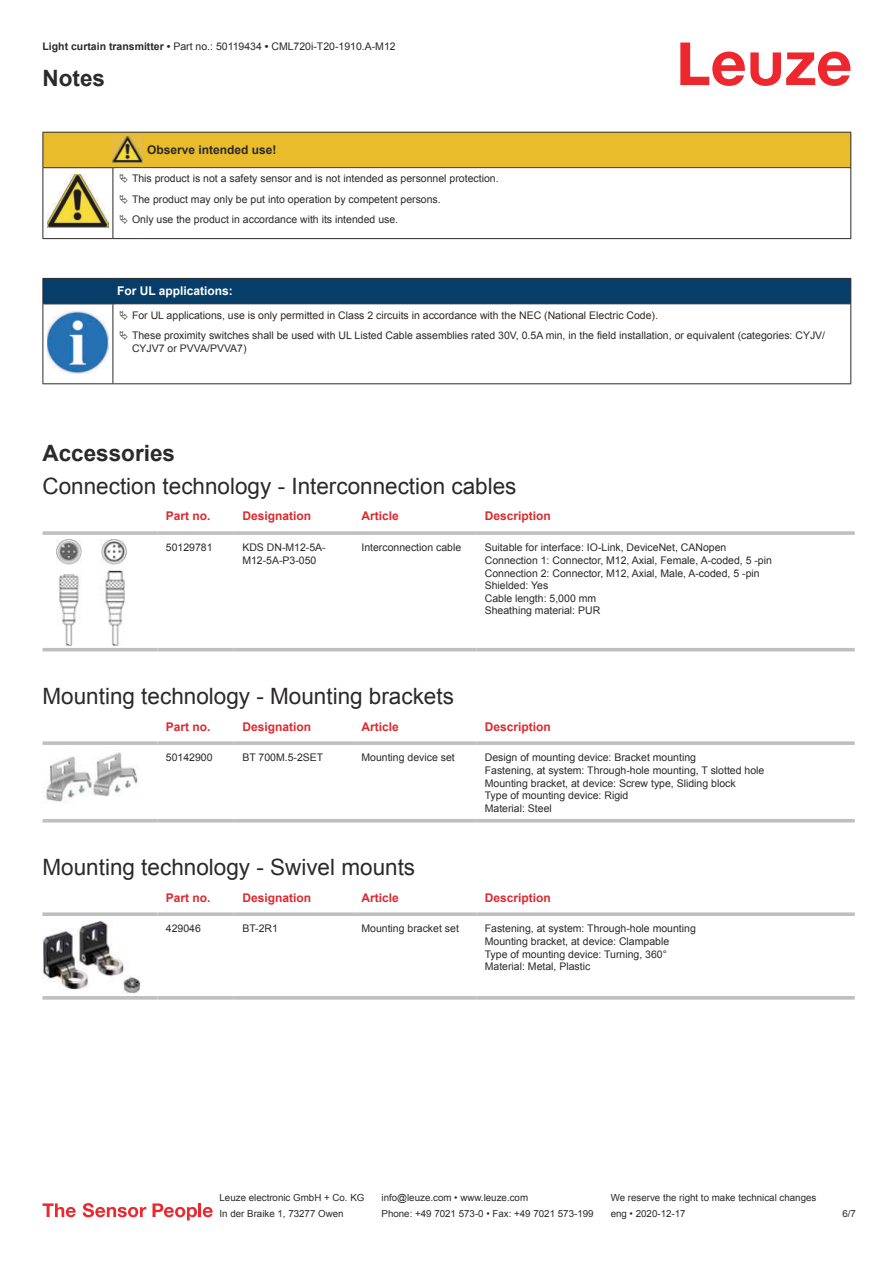
<style>
.page{position:relative;width:893px;height:1263px;background:#fff}
.page>*{position:absolute;margin:0;border:0;box-sizing:border-box;transform-origin:0 0}
.t1{font:22.5px "Arial";color:#2b292a}
.t2{font:700 22.5px "Arial";color:#2b292a}
.t3{font:700 12px "Arial";color:#db2a30}
.t4{font:700 12px "Arial";color:#2b292a}
.t5{font:700 12px "Arial";color:#fff}
.t6{font:10.5px/12.6px "Arial";color:#2b292a}
.t7{font:9.75px "Arial";color:#2b292a}
.s1{font-weight:700}
</style>
<div class="page">
<svg style="left:680px;top:43px;width:170px;height:43px"></svg>
<svg style="left:43px;top:547px;width:812px;height:105px"></svg>
<svg style="left:43px;top:531px;width:114px;height:4px"></svg>
<hr style="left:157px;top:531px;width:77px;height:4px;background:#c5c7c9">
<svg style="left:234px;top:531px;width:119px;height:4px"></svg>
<svg style="left:353px;top:531px;width:123px;height:4px"></svg>
<hr style="left:476px;top:531px;width:379px;height:4px;background:#c5c7c9">
<hr style="left:43px;top:648px;width:114px;height:3px;background:#bdbfc1">
<hr style="left:157px;top:648px;width:77px;height:3px;background:#bdbfc1">
<hr style="left:234px;top:648px;width:119px;height:3px;background:#bdbfc1">
<hr style="left:353px;top:648px;width:123px;height:3px;background:#bdbfc1">
<hr style="left:476px;top:648px;width:379px;height:3px;background:#bdbfc1">
<img style="left:56px;top:539px;width:70px;height:106px">
<svg style="left:43px;top:822px;width:812px;height:1px"></svg>
<svg style="left:43px;top:741px;width:114px;height:4px"></svg>
<svg style="left:157px;top:741px;width:77px;height:4px"></svg>
<svg style="left:234px;top:741px;width:119px;height:4px"></svg>
<svg style="left:353px;top:741px;width:123px;height:4px"></svg>
<svg style="left:476px;top:741px;width:379px;height:4px;background:#c3c5c7"></svg>
<hr style="left:43px;top:819px;width:114px;height:3px;background:#bdbfc1">
<hr style="left:157px;top:819px;width:77px;height:3px;background:#bdbfc1">
<hr style="left:234px;top:819px;width:119px;height:3px;background:#bdbfc1">
<hr style="left:353px;top:819px;width:123px;height:3px;background:#bdbfc1">
<hr style="left:476px;top:819px;width:379px;height:3px;background:#bdbfc1">
<img style="left:46px;top:752px;width:92px;height:50px">
<svg style="left:43px;top:912px;width:114px;height:4px"></svg>
<svg style="left:157px;top:912px;width:77px;height:4px"></svg>
<svg style="left:234px;top:912px;width:119px;height:4px"></svg>
<svg style="left:353px;top:912px;width:123px;height:4px"></svg>
<svg style="left:476px;top:912px;width:379px;height:4px;background:#c4c5c7"></svg>
<svg style="left:43px;top:996px;width:114px;height:4px"></svg>
<svg style="left:157px;top:996px;width:77px;height:4px"></svg>
<svg style="left:234px;top:996px;width:119px;height:4px"></svg>
<svg style="left:353px;top:996px;width:123px;height:4px"></svg>
<svg style="left:476px;top:996px;width:379px;height:4px;background:#c3c5c7"></svg>
<img style="left:43px;top:921px;width:97px;height:72px">
<svg style="left:43px;top:1203px;width:33px;height:14px"></svg>
<svg style="left:83px;top:1203px;width:63px;height:14px"></svg>
<svg style="left:153px;top:1203px;width:44px;height:17px"></svg>
<hr style="left:198px;top:1203px;width:3px;height:14px;background:#ed272d">
<svg style="left:203px;top:1207px;width:10px;height:10px"></svg>
<hr style="left:43px;top:238px;width:70px;height:1px;background:#2b292a">
<hr style="left:113px;top:238px;width:30px;height:1px;background:#2b292a">
<hr style="left:143px;top:238px;width:708px;height:1px;background:#2b292a">
<hr style="left:43px;top:304px;width:1px;height:75px;background:#2b292a">
<hr style="left:113px;top:304px;width:1px;height:75px;background:#2b292a">
<hr style="left:850px;top:304px;width:1px;height:75px;background:#2b292a">
<hr style="left:43px;top:383px;width:70px;height:1px;background:#2b292a">
<hr style="left:113px;top:383px;width:738px;height:1px;background:#2b292a">
<img style="left:47px;top:358px;width:58px;height:15px">
<svg style="left:43px;top:132px;width:808px;height:106px"></svg>
<svg style="left:43px;top:278px;width:808px;height:80px"></svg>
<p class="t6" style="left:43px;top:41px;width:355px"><span class="s1">Light curtain transmitter •</span> Part no.: 50119434 <span class="s1">•</span> CML720i-T20-1910.A-M12</p>
<h1 class="t2" style="left:43px;top:70px;width:64px">Notes</h1>
<p class="t4" style="left:147px;top:145px;width:131px">Observe intended use!</p>
<p class="t6" style="left:132px;top:170px;width:368px;line-height:20.2px">This product is not a safety sensor and is not intended as personnel protection.<br>The product may only be put into operation by competent persons.<br>Only use the product in accordance with its intended use.</p>
<p class="t5" style="left:117px;top:287px;width:117px">For UL applications:</p>
<p class="t6" style="left:132px;top:306px;width:695px;line-height:20.2px">For UL applications, use is only permitted in Class 2 circuits in accordance with the NEC (National Electric Code).<br>These proximity switches shall be used with UL Listed Cable assemblies rated 30V, 0.5A min, in the field installation, or equivalent (categories: CYJV/</p>
<p class="t6" style="left:132px;top:342px;width:116px">CYJV7 or PVVA/PVVA7)</p>
<h1 class="t2" style="left:43px;top:444px;width:134px">Accessories</h1>
<h1 class="t1" style="left:43px;top:478px;width:475px">Connection technology - Interconnection cables</h1>
<p class="t3" style="left:166px;top:512px;width:46px">Part no.</p>
<p class="t3" style="left:242px;top:512px;width:70px">Designation</p>
<p class="t3" style="left:361px;top:512px;width:39px">Article</p>
<p class="t3" style="left:485px;top:512px;width:68px">Description</p>
<p class="t6" style="left:166px;top:542px;width:48px">50129781</p>
<p class="t6" style="left:242px;top:542px;width:85px">KDS DN-M12-5A-<br>M12-5A-P3-050</p>
<p class="t6" style="left:361px;top:542px;width:101px">Interconnection cable</p>
<p class="t6" style="left:485px;top:542px;width:289px">Suitable for interface: IO-Link, DeviceNet, CANopen Connection 1: Connector, M12, Axial, Female, A-coded, 5 -pin Connection 2: Connector, M12, Axial, Male, A-coded, 5 -pin Shielded: Yes<br>Cable length: 5,000 mm<br>Sheathing material: PUR</p>
<h1 class="t1" style="left:43px;top:688px;width:413px">Mounting technology - Mounting brackets</h1>
<p class="t3" style="left:166px;top:722px;width:46px">Part no.</p>
<p class="t3" style="left:242px;top:722px;width:70px">Designation</p>
<p class="t3" style="left:361px;top:722px;width:39px">Article</p>
<p class="t3" style="left:485px;top:722px;width:68px">Description</p>
<p class="t6" style="left:166px;top:752px;width:48px">50142900</p>
<p class="t6" style="left:242px;top:752px;width:82px">BT 700M.5-2SET</p>
<p class="t6" style="left:361px;top:752px;width:95px">Mounting device set</p>
<p class="t6" style="left:485px;top:752px;width:281px">Design of mounting device: Bracket mounting<br>Fastening, at system: Through-hole mounting, T slotted hole Mounting bracket, at device: Screw type, Sliding block<br>Type of mounting device: Rigid<br>Material: Steel</p>
<h1 class="t1" style="left:43px;top:859px;width:374px">Mounting technology - Swivel mounts</h1>
<p class="t3" style="left:166px;top:893px;width:46px">Part no.</p>
<p class="t3" style="left:242px;top:893px;width:70px">Designation</p>
<p class="t3" style="left:361px;top:893px;width:39px">Article</p>
<p class="t3" style="left:485px;top:893px;width:68px">Description</p>
<p class="t6" style="left:166px;top:923px;width:37px">429046</p>
<p class="t6" style="left:242px;top:923px;width:37px">BT-2R1</p>
<p class="t6" style="left:361px;top:923px;width:99px">Mounting bracket set</p>
<p class="t6" style="left:485px;top:923px;width:213px">Fastening, at system: Through-hole mounting Mounting bracket, at device: Clampable<br>Type of mounting device: Turning, 360° Material: Metal, Plastic</p>
<p class="t7" style="left:220px;top:1194px;width:146px">Leuze electronic GmbH + Co. KG</p>
<p class="t7" style="left:381px;top:1194px;width:148px">info@leuze.com • www.leuze.com</p>
<p class="t7" style="left:611px;top:1194px;width:207px">We reserve the right to make technical changes</p>
<p class="t7" style="left:220px;top:1210px;width:126px">In der Braike 1, 73277 Owen</p>
<p class="t7" style="left:381px;top:1210px;width:214px">Phone: +49 7021 573-0 • Fax: +49 7021 573-199</p>
<p class="t7" style="left:611px;top:1210px;width:76px">eng • 2020-12-17</p>
<p class="t7" style="left:842px;top:1210px;width:15px">6 /7</p>
</div>
